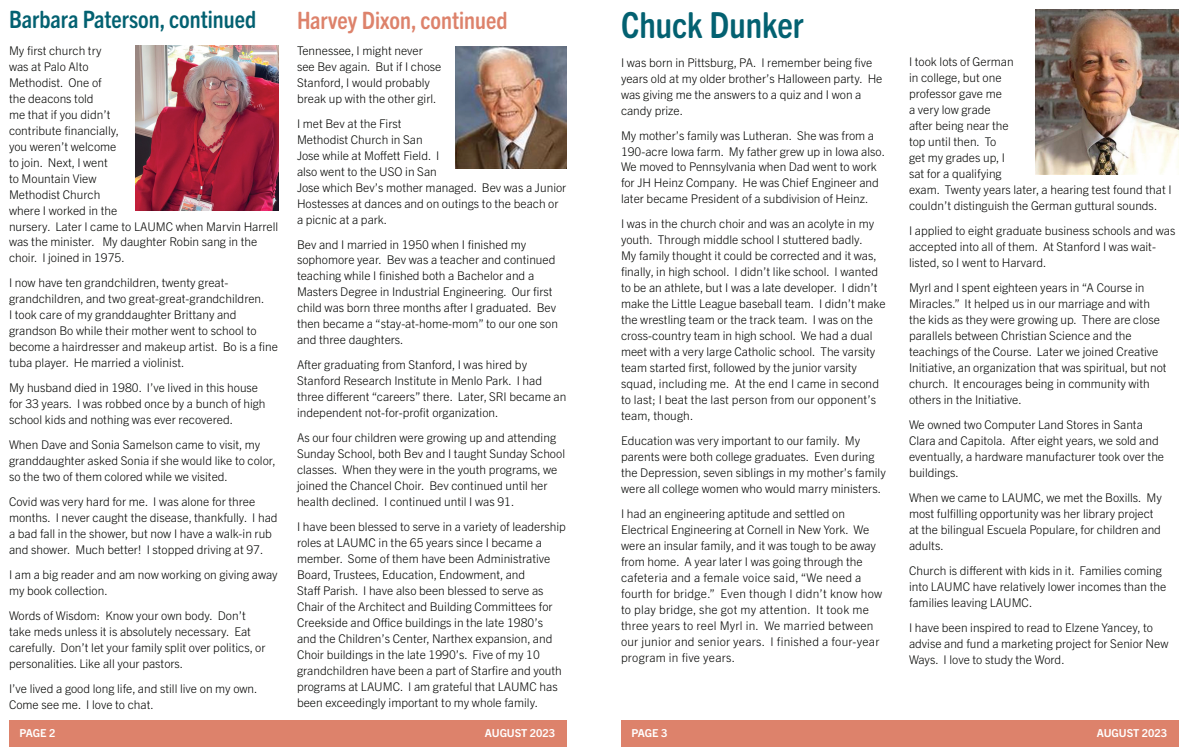
<style>
.page{position:relative;width:1188px;height:756px;background:#fff}
.page>*{position:absolute;margin:0;border:0;box-sizing:border-box;transform-origin:0 0}
.t1{font:700 condensed 36px "Trade Gothic Next SR Pro";color:#036171}
.t2{font:700 condensed 24px "Trade Gothic Next SR Pro";color:#036171}
.t3{font:700 condensed 24px "Trade Gothic Next SR Pro";color:#dd826b}
.t4{font:300 12px/16px "Trade Gothic Next LT Pro";color:#040503}
.t5{font:300 12px/16px "Trade Gothic Next LT Pro";letter-spacing:.02em;color:#040503}
.t6{font:700 11px "Trade Gothic Next LT Pro";color:#fff}
</style>
<div class="page">
<div style="left:9px;top:720px;width:558px;height:27px;background:#dd826b"></div>
<div style="left:621px;top:720px;width:558px;height:27px;background:#dd826b"></div>
<img style="left:135px;top:45px;width:144px;height:166px">
<img style="left:1035px;top:9px;width:144px;height:165px">
<img style="left:456px;top:46px;width:111px;height:122px">
<h2 class="t2" style="left:9px;top:3px;width:249px">Barbara Paterson, continued</h2>
<h2 class="t3" style="left:297px;top:4px;width:212px">Harvey Dixon, continued</h2>
<p class="t4" style="left:9px;top:41px;width:271px">My first church try<br>was at Palo Alto<br>Methodist. One of<br>the deacons told<br>me that if you didn’t<br>contribute financially,<br>you weren’t welcome<br>to join. Next, I went<br>to Mountain View<br>Methodist Church<br>where I worked in the<br>nursery. Later I came to LAUMC when Marvin Harrell was the minister. My daughter Robin sang in the choir. I joined in 1975.</p>
<p class="t4" style="left:9px;top:274px;width:271px">I now have ten grandchildren, twenty great&shy;grandchildren, and two great-great-grandchildren.<br>I took care of my granddaughter Brittany and grandson Bo while their mother went to school to become a hairdresser and makeup artist. Bo is a fine tuba player. He married a violinist.</p>
<p class="t4" style="left:9px;top:379px;width:258px">My husband died in 1980. I’ve lived in this house for 33 years. I was robbed once by a bunch of high school kids and nothing was ever recovered.</p>
<p class="t4" style="left:9px;top:436px;width:268px">When Dave and Sonia Samelson came to visit, my granddaughter asked Sonia if she would like to color, so the two of them colored while we visited.</p>
<p class="t4" style="left:9px;top:493px;width:270px">Covid was very hard for me. I was alone for three months. I never caught the disease, thankfully. I had a bad fall in the shower, but now I have a walk-in rub and shower. Much better! I stopped driving at 97.</p>
<p class="t4" style="left:9px;top:566px;width:270px">I am a big reader and am now working on giving away my book collection.</p>
<p class="t4" style="left:9px;top:607px;width:258px">Words of Wisdom: Know your own body. Don’t take meds unless it is absolutely necessary. Eat carefully. Don’t let your family split over politics, or personalities. Like all your pastors.</p>
<p class="t4" style="left:9px;top:680px;width:250px">I’ve lived a good long life, and still live on my own.<br>Come see me. I love to chat.</p>
<p class="t4" style="left:297px;top:41px;width:146px">Tennessee, I might never see Bev again. But if I chose<br>Stanford, I would probably break up with the other girl.</p>
<p class="t4" style="left:297px;top:114px;width:271px">I met Bev at the First<br>Methodist Church in San<br>Jose while at Moffett Field. I<br>also went to the USO in San<br>Jose which Bev’s mother managed. Bev was a Junior<br>Hostesses at dances and on outings to the beach or a picnic at a park.</p>
<p class="t4" style="left:297px;top:235px;width:262px">Bev and I married in 1950 when I finished my sophomore year. Bev was a teacher and continued teaching while I finished both a Bachelor and a Masters Degree in Industrial Engineering. Our first child was born three months after I graduated. Bev then became a “stay-at-home-mom” to our one son and three daughters.</p>
<p class="t4" style="left:297px;top:356px;width:271px">After graduating from Stanford, I was hired by Stanford Research Institute in Menlo Park. I had three different “careers” there. Later, SRI became an independent not-for-profit organization.</p>
<p class="t4" style="left:297px;top:429px;width:270px">As our four children were growing up and attending Sunday School, both Bev and I taught Sunday School classes. When they were in the youth programs, we joined the Chancel Choir. Bev continued until her health declined. I continued until I was 91.</p>
<p class="t4" style="left:297px;top:518px;width:271px">I have been blessed to serve in a variety of leadership roles at LAUMC in the 65 years since I became a member. Some of them have been Administrative Board, Trustees, Education, Endowment, and<br>Staff Parish. I have also been blessed to serve as Chair of the Architect and Building Committees for Creekside and Office buildings in the late 1980’s<br>and the Children’s Center, Narthex expansion, and Choir buildings in the late 1990’s. Five of my 10 grandchildren have been a part of Starfire and youth programs at LAUMC. I am grateful that LAUMC has been exceedingly important to my whole family.</p>
<h1 class="t1" style="left:621px;top:1px;width:184px">Chuck Dunker</h1>
<p class="t4" style="left:621px;top:53px;width:263px">I was born in Pittsburg, PA. I remember being five years old at my older brother’s Halloween party. He was giving me the answers to a quiz and I won a candy prize.</p>
<p class="t4" style="left:621px;top:126px;width:266px">My mother’s family was Lutheran. She was from a 190-acre Iowa farm. My father grew up in Iowa also.<br>We moved to Pennsylvania when Dad went to work for JH Heinz Company. He was Chief Engineer and later became President of a subdivision of Heinz.</p>
<p class="t4" style="left:621px;top:215px;width:266px">I was in the church choir and was an acolyte in my youth. Through middle school I stuttered badly.<br>My family thought it could be corrected and it was, finally, in high school. I didn’t like school. I wanted to be an athlete, but I was a late developer. I didn’t make the Little League baseball team. I didn’t make the wrestling team or the track team. I was on the cross-country team in high school. We had a dual meet with a very large Catholic school. The varsity team started first, followed by the junior varsity squad, including me. At the end I came in second to last; I beat the last person from our opponent’s team, though.</p>
<p class="t4" style="left:621px;top:432px;width:266px">Education was very important to our family. My parents were both college graduates. Even during the Depression, seven siblings in my mother’s family were all college women who would marry ministers.</p>
<p class="t5" style="left:621px;top:505px;width:263px">I had an engineering aptitude and settled on Electrical Engineering at Cornell in New York. We were an insular family, and it was tough to be away from home. A year later I was going through the cafeteria and a female voice said, “We need a fourth for bridge.” Even though I didn’t know how to play bridge, she got my attention. It took me three years to reel Myrl in. We married between our junior and senior years. I finished a four-year program in five years.</p>
<p class="t4" style="left:909px;top:53px;width:264px">I took lots of German<br>in college, but one<br>professor gave me<br>a very low grade<br>after being near the<br>top until then. To<br>get my grades up, I<br>sat for a qualifying<br>exam. Twenty years later, a hearing test found that I couldn’t distinguish the German guttural sounds.</p>
<p class="t4" style="left:909px;top:222px;width:268px">I applied to eight graduate business schools and was accepted into all of them. At Stanford I was wait&shy;listed, so I went to Harvard.</p>
<p class="t4" style="left:909px;top:279px;width:259px">Myrl and I spent eighteen years in “A Course in Miracles.” It helped us in our marriage and with the kids as they were growing up. There are close parallels between Christian Science and the teachings of the Course. Later we joined Creative Initiative, an organization that was spiritual, but not church. It encourages being in community with others in the Initiative.</p>
<p class="t4" style="left:909px;top:416px;width:257px">We owned two Computer Land Stores in Santa Clara and Capitola. After eight years, we sold and eventually, a hardware manufacturer took over the buildings.</p>
<p class="t4" style="left:909px;top:489px;width:254px">When we came to LAUMC, we met the Boxills. My most fulfilling opportunity was her library project at the bilingual Escuela Populare, for children and adults.</p>
<p class="t4" style="left:909px;top:562px;width:259px">Church is different with kids in it. Families coming into LAUMC have relatively lower incomes than the families leaving LAUMC.</p>
<p class="t4" style="left:909px;top:619px;width:261px">I have been inspired to read to Elzene Yancey, to advise and fund a marketing project for Senior New<br>Ways. I love to study the Word.</p>
<p class="t6" style="left:19px;top:725px;width:38px">PAGE 2</p>
<p class="t6" style="left:485px;top:725px;width:72px">AUGUST 2023</p>
<p class="t6" style="left:631px;top:725px;width:38px">PAGE 3</p>
<p class="t6" style="left:1097px;top:725px;width:72px">AUGUST 2023</p>
</div>
